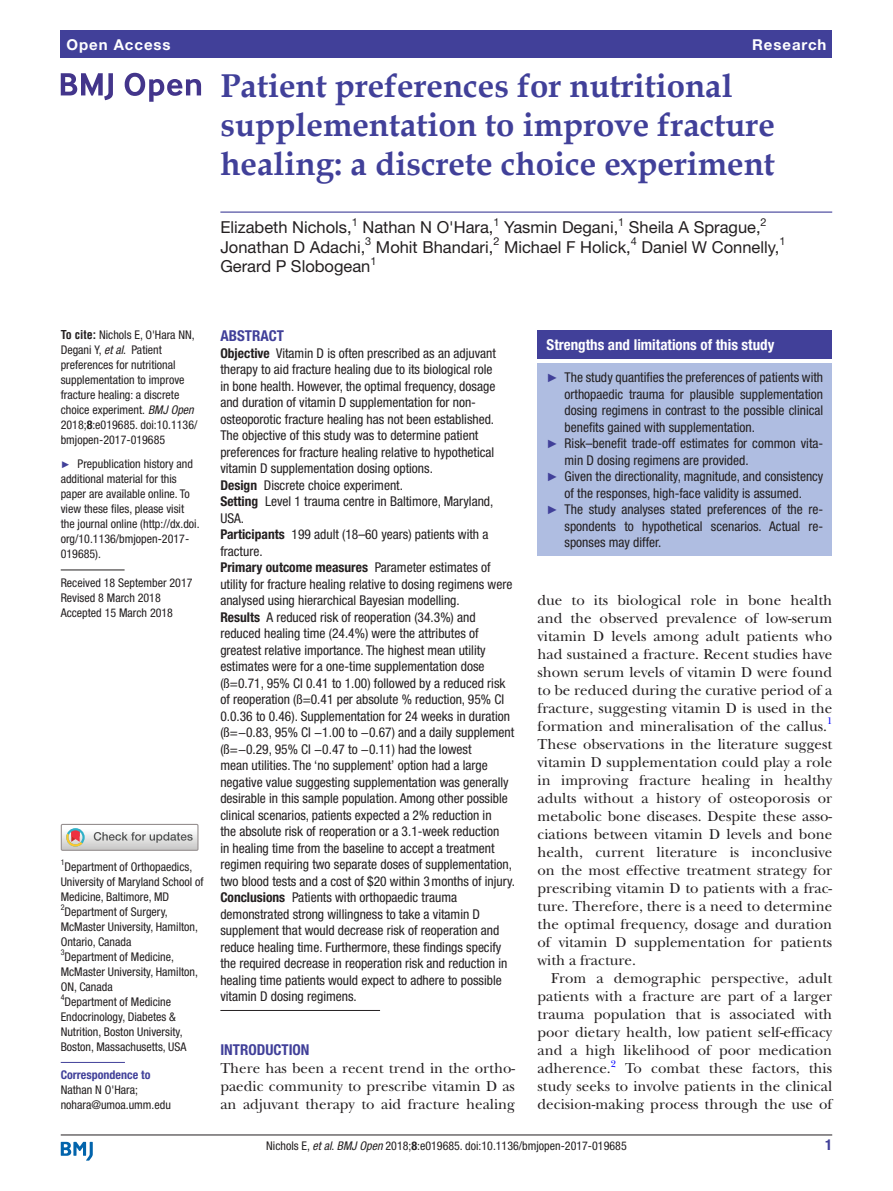
<style>
.page{position:relative;width:893px;height:1191px;background:#fff}
.page>*{position:absolute;margin:0;border:0;box-sizing:border-box;transform-origin:0 0}
.t1{font:700 33px/39px "Book Antiqua";color:#414099}
.t2{font:16.5px "Helvetica Neue LT Std";color:#231f20}
.t3{font:15px/18px "New Baskerville";color:#231f20;text-align:justify}
.t4{font:700 condensed 15px "Helvetica Neue LT Std";color:#fff}
.t5{font:700 condensed 15px "Helvetica Neue LT Std";color:#414099}
.t6{font:700 15px "Helvetica Neue LT Std";letter-spacing:.065em;color:#fff}
.t7{font:condensed 13.5px/16.5px "Helvetica Neue LT Std";color:#231f20}
.t8{font:condensed 12px/15px "Helvetica Neue LT Std";color:#231f20}
.t9{font:700 condensed 12px "Helvetica Neue LT Std";color:#414099}
.t10{font:10.95px "Helvetica Neue LT Std";color:#231f20}
.t11{font:9.9px "New Baskerville";color:#00f}
.t12{font:condensed 7.95px "Helvetica Neue LT Std";color:#231f20}
.s1{font-family:"Helvetica LT Std";font-weight:700}
.s2{font-style:italic}
.s3{font-weight:700}
.s4{font-family:"Arial";font-stretch:normal;font-size:9.75px;color:#414099}
.s5{font-family:"Arial";font-stretch:normal;font-size:12px;color:#414099}
</style>
<div class="page">
<hr style="left:61px;top:1134px;width:771px;height:1px;background:#231f20">
<svg style="left:61px;top:1141px;width:32px;height:19px"></svg>
<div style="left:61px;top:31px;width:771px;height:27px;background:#414099"></div>
<hr style="left:220px;top:211px;width:612px;height:2px;background:#414099">
<hr style="left:61px;top:569px;width:64px;height:1px;background:#231f20">
<hr style="left:61px;top:1062px;width:64px;height:1px;background:#414099">
<svg style="left:61px;top:73px;width:52px;height:27px"></svg>
<svg style="left:125px;top:73px;width:76px;height:29px"></svg>
<div style="left:61px;top:824px;width:138px;height:27px;border:1px solid #969090"></div>
<svg style="left:61px;top:824px;width:137px;height:26px"></svg>
<hr style="left:220px;top:1010px;width:160px;height:1px;background:#231f20">
<div style="left:538px;top:331px;width:294px;height:28px;background:#414099"></div>
<div style="left:538px;top:363px;width:294px;height:193px;background:#afbde1"></div>
<p class="t6" style="left:66px;top:35px;width:106px">Open Access</p>
<p class="t6" style="left:752px;top:35px;width:76px">Research</p>
<h1 class="t1" style="left:220px;top:66px;width:556px">Patient preferences for nutritional supplementation to improve fracture healing: a discrete choice experiment</h1>
<p class="t2" style="left:220px;top:218px;width:133px">Elizabeth Nichols,</p>
<p class="t10" style="left:352px;top:215px;width:8px">1</p>
<p class="t2" style="left:362px;top:218px;width:133px">Nathan N O'Hara,</p>
<p class="t10" style="left:494px;top:215px;width:8px">1</p>
<p class="t2" style="left:504px;top:218px;width:116px">Yasmin Degani,</p>
<p class="t10" style="left:618px;top:215px;width:8px">1</p>
<p class="t2" style="left:629px;top:218px;width:133px">Sheila A Sprague,</p>
<p class="t10" style="left:761px;top:215px;width:8px">2</p>
<p class="t2" style="left:220px;top:237px;width:146px">Jonathan D Adachi,</p>
<p class="t10" style="left:365px;top:235px;width:8px">3</p>
<p class="t2" style="left:376px;top:237px;width:119px">Mohit Bhandari,</p>
<p class="t10" style="left:493px;top:235px;width:8px">2</p>
<p class="t2" style="left:504px;top:237px;width:128px">Michael F Holick,</p>
<p class="t10" style="left:631px;top:235px;width:8px">4</p>
<p class="t2" style="left:641px;top:237px;width:139px">Daniel W Connelly,</p>
<p class="t10" style="left:779px;top:235px;width:8px">1</p>
<p class="t2" style="left:220px;top:257px;width:152px">Gerard P Slobogean</p>
<p class="t10" style="left:370px;top:254px;width:8px">1</p>
<p class="t8" style="left:61px;top:327px;width:138px"><span class="s1">To cite:</span> Nichols E, O'Hara NN,<br>Degani Y, <span class="s2">et al</span>. Patient preferences for nutritional supplementation to improve fracture healing: a discrete choice experiment. <span class="s2">BMJ Open<br></span>2018;<span class="s3">8</span>:e019685. doi:10.1136/ bmjopen-2017-019685</p>
<p class="t8" style="left:61px;top:456px;width:140px"><span class="s4">►</span> Prepublication history and additional material for this paper are available online. To view these files, please visit the journal online (http://dx.doi. org/10.1136/bmjopen-2017-<br>019685).</p>
<p class="t8" style="left:61px;top:575px;width:133px">Received 18 September 2017<br>Revised 8 March 2018<br>Accepted 15 March 2018</p>
<p class="t12" style="left:61px;top:858px;width:5px">1</p>
<p class="t8" style="left:61px;top:859px;width:144px;text-indent:4px">Department of Orthopaedics,<br>University of Maryland School of<br>Medicine, Baltimore, MD</p>
<p class="t12" style="left:61px;top:903px;width:5px">2</p>
<p class="t8" style="left:61px;top:904px;width:139px;text-indent:4px">Department of Surgery,<br>McMaster University, Hamilton,<br>Ontario, Canada</p>
<p class="t12" style="left:61px;top:948px;width:5px">3</p>
<p class="t8" style="left:61px;top:949px;width:139px;text-indent:4px">Department of Medicine,<br>McMaster University, Hamilton,<br>ON, Canada<br><sup>4</sup>Department of Medicine<br>Endocrinology, Diabetes &amp;<br>Nutrition, Boston University,<br>Boston, Massachusetts, USA</p>
<p class="t9" style="left:61px;top:1067px;width:91px">Correspondence to</p>
<p class="t8" style="left:61px;top:1082px;width:112px">Nathan N O'Hara; nohara@umoa.umm.edu</p>
<p class="t5" style="left:220px;top:327px;width:65px">Abstract</p>
<p class="t7" style="left:220px;top:345px;width:296px"><span class="s3">Objective</span> Vitamin D is often prescribed as an adjuvant therapy to aid fracture healing due to its biological role<br>in bone health. However, the optimal frequency, dosage and duration of vitamin D supplementation for non&shy;osteoporotic fracture healing has not been established.<br>The objective of this study was to determine patient preferences for fracture healing relative to hypothetical vitamin D supplementation dosing options.<br><span class="s3">Design</span> Discrete choice experiment.<br><span class="s3">Setting</span> Level 1 trauma centre in Baltimore, Maryland, USA.<br><span class="s3">Participants</span> 199 adult (18–60 years) patients with a fracture.<br><span class="s3">Primary outcome measures</span> Parameter estimates of utility for fracture healing relative to dosing regimens were analysed using hierarchical Bayesian modelling.<br><span class="s3">Results</span> A reduced risk of reoperation (34.3%) and reduced healing time (24.4%) were the attributes of greatest relative importance. The highest mean utility estimates were for a one-time supplementation dose (ß=0.71, 95% CI 0.41 to 1.00) followed by a reduced risk of reoperation (ß=0.41 per absolute % reduction, 95% CI 0.0.36 to 0.46). Supplementation for 24 weeks in duration (ß=−0.83, 95% CI −1.00 to −0.67) and a daily supplement (ß=−0.29, 95% CI −0.47 to −0.11) had the lowest<br>mean utilities. The ‘no supplement’ option had a large negative value suggesting supplementation was generally desirable in this sample population. Among other possible clinical scenarios, patients expected a 2% reduction in<br>the absolute risk of reoperation or a 3.1-week reduction<br>in healing time from the baseline to accept a treatment regimen requiring two separate doses of supplementation, two blood tests and a cost of $20 within 3months of injury.<br><span class="s3">Conclusions</span> Patients with orthopaedic trauma demonstrated strong willingness to take a vitamin D supplement that would decrease risk of reoperation and reduce healing time. Furthermore, these findings specify the required decrease in reoperation risk and reduction in healing time patients would expect to adhere to possible vitamin D dosing regimens.</p>
<p class="t5" style="left:220px;top:1041px;width:91px">Introduction</p>
<p class="t3" style="left:220px;top:1059px;width:296px">There has been a recent trend in the ortho&shy;paedic community to prescribe vitamin D as an adjuvant therapy to aid fracture healing</p>
<p class="t4" style="left:547px;top:336px;width:229px">Strengths and limitations of this study</p>
<p class="t7" style="left:547px;top:369px;width:278px"><span class="s5">►</span> The study quantifies the preferences of patients with</p>
<p class="t7" style="left:565px;top:385px;width:260px">orthopaedic trauma for plausible supplementation</p>
<p class="t7" style="left:565px;top:402px;width:260px">dosing regimens in contrast to the possible clinical</p>
<p class="t7" style="left:565px;top:418px;width:192px">benefits gained with supplementation.</p>
<p class="t7" style="left:547px;top:435px;width:278px"><span class="s5">►</span> Risk–benefit trade-off estimates for common vita-</p>
<p class="t7" style="left:565px;top:451px;width:186px">min D dosing regimens are provided.</p>
<p class="t7" style="left:547px;top:468px;width:278px"><span class="s5">►</span> Given the directionality, magnitude, and consistency</p>
<p class="t7" style="left:565px;top:484px;width:239px">of the responses, high-face validity is assumed.</p>
<p class="t7" style="left:547px;top:501px;width:278px"><span class="s5">►</span> The study analyses stated preferences of the re-</p>
<p class="t7" style="left:565px;top:517px;width:260px">spondents to hypothetical scenarios. Actual re-</p>
<p class="t7" style="left:565px;top:534px;width:98px">sponses may differ.</p>
<p class="t3" style="left:538px;top:591px;width:296px">due to its biological role in bone health and the observed prevalence of low-serum vitamin D levels among adult patients who had sustained a fracture. Recent studies have shown serum levels of vitamin D were found to be reduced during the curative period of a fracture, suggesting vitamin D is used in the formation and mineralisation of the callus.<sup>1<br></sup>These observations in the literature suggest vitamin D supplementation could play a role in improving fracture healing in healthy adults without a history of osteoporosis or metabolic bone diseases. Despite these asso&shy;ciations between vitamin D levels and bone health, current literature is inconclusive on the most effective treatment strategy for prescribing vitamin D to patients with a frac&shy;ture. Therefore, there is a need to determine the optimal frequency, dosage and duration of vitamin D supplementation for patients with a fracture.</p>
<p class="t3" style="left:538px;top:969px;width:296px;text-indent:14px">From a demographic perspective, adult patients with a fracture are part of a larger trauma population that is associated with poor dietary health, low patient self-efficacy and a high likelihood of poor medication adherence.</p>
<p class="t11" style="left:611px;top:1057px;width:7px">2</p>
<p class="t3" style="left:538px;top:1059px;width:296px;text-indent:88px">To combat these factors, this study seeks to involve patients in the clinical decision-making process through the use of</p>
<p class="t8" style="left:266px;top:1137px;width:362px">Nichols E, <span class="s2">et al</span>. <span class="s2">BMJ Open</span> 2018;<span class="s3">8</span>:e019685. doi:10.1136/bmjopen-2017-019685</p>
<p class="t5" style="left:825px;top:1135px;width:9px">1</p>
</div>
